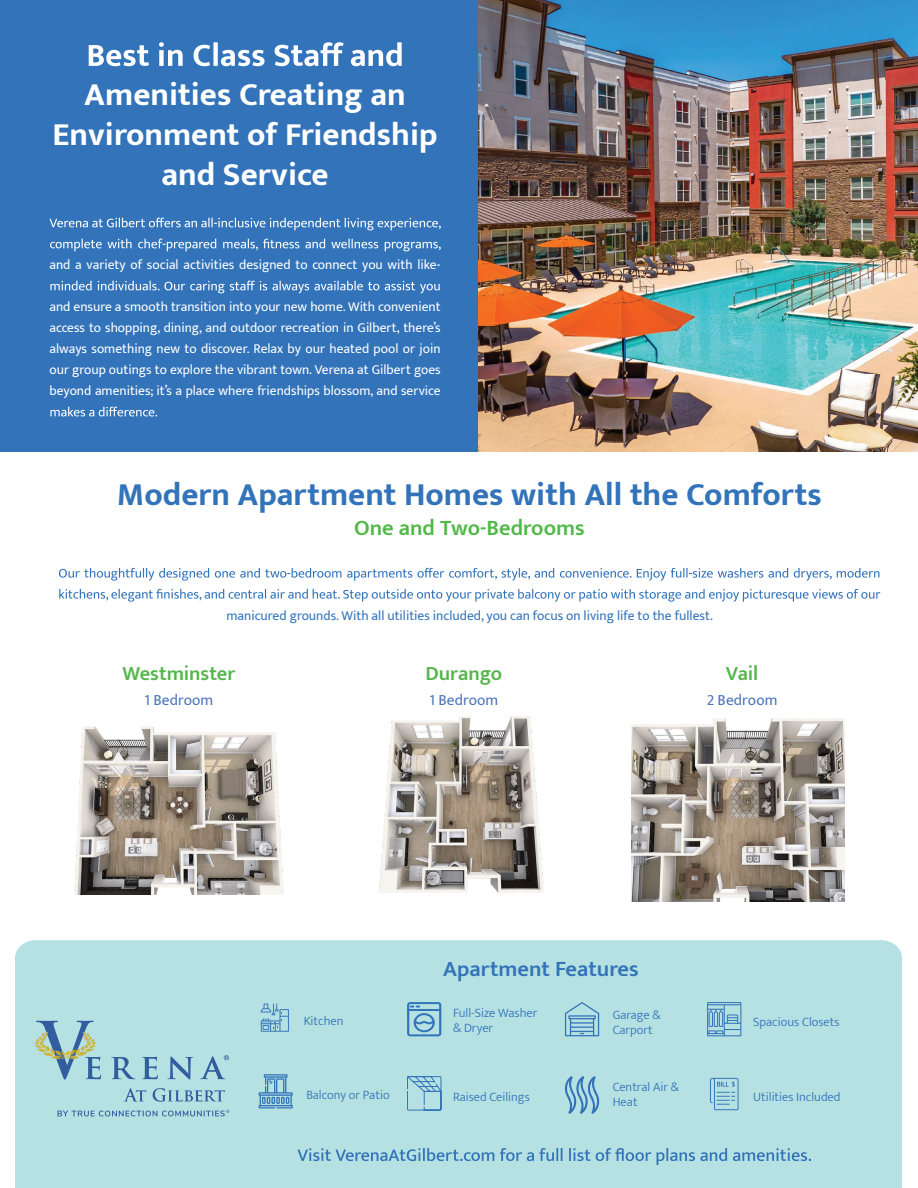
<style>
.page{position:relative;width:918px;height:1188px;background:#fff}
.page>*{position:absolute;margin:0;border:0;box-sizing:border-box;transform-origin:0 0}
.t1{font:700 33px/39.6px "Mukta Mahee";color:#fff;text-align:center}
.t2{font:700 33px "Mukta Mahee";color:#3273ba}
.t3{font:600 22.5px "Mukta Mahee";color:#51b948}
.t4{font:600 22.5px "Mukta Mahee";color:#3273ba}
.t5{font:600 20.55px "Mukta";letter-spacing:-.005em;color:#54b64b}
.t6{font:15.45px "Mukta";letter-spacing:.005em;color:#4d75b9}
.t7{font:13.5px/21px "Mukta Mahee";color:#fff;text-align:justify}
.t8{font:13.5px "Mukta Mahee";color:#3273ba}
.t9{font:300 12.75px/15px "Mukta";color:#3273ba}
</style>
<div class="page">
<div style="left:15px;top:940px;width:887px;height:248px;background:#b6e1e2"></div>
<img style="left:478px;top:0;width:440px;height:451px">
<div style="left:0;top:0;width:478px;height:451px;background:#3273ba"></div>
<svg style="left:89px;top:42px;width:313px;height:24px"></svg>
<svg style="left:49px;top:218px;width:392px;height:12px"></svg>
<svg style="left:50px;top:239px;width:391px;height:12px"></svg>
<svg style="left:50px;top:281px;width:390px;height:13px"></svg>
<svg style="left:50px;top:407px;width:107px;height:9px"></svg>
<svg style="left:59px;top:568px;width:820px;height:13px"></svg>
<svg style="left:59px;top:589px;width:821px;height:13px"></svg>
<svg style="left:297px;top:1148px;width:514px;height:17px"></svg>
<img style="left:74px;top:727px;width:209px;height:167px">
<img style="left:380px;top:716px;width:163px;height:177px">
<img style="left:631px;top:719px;width:213px;height:182px">
<svg style="left:563px;top:1076px;width:38px;height:38px"></svg>
<svg style="left:710px;top:1078px;width:29px;height:32px"></svg>
<svg style="left:407px;top:1076px;width:34px;height:34px"></svg>
<svg style="left:259px;top:1074px;width:34px;height:34px"></svg>
<svg style="left:261px;top:1004px;width:28px;height:28px"></svg>
<svg style="left:565px;top:1002px;width:34px;height:34px"></svg>
<svg style="left:707px;top:1002px;width:34px;height:34px"></svg>
<svg style="left:407px;top:1002px;width:34px;height:34px"></svg>
<svg style="left:34px;top:1021px;width:67px;height:59px"></svg>
<svg style="left:111px;top:1057px;width:24px;height:22px"></svg>
<svg style="left:142px;top:1057px;width:16px;height:22px"></svg>
<svg style="left:167px;top:1056px;width:26px;height:24px"></svg>
<svg style="left:124px;top:1088px;width:22px;height:13px"></svg>
<svg style="left:153px;top:1088px;width:72px;height:14px"></svg>
<svg style="left:200px;top:1055px;width:29px;height:24px"></svg>
<svg style="left:57px;top:1110px;width:172px;height:6px"></svg>
<h1 class="t1" style="left:53px;top:74px;width:387px">Amenities Creating an<br>Environment of Friendship and Service</h1>
<p class="t7" style="left:50px;top:254px;width:393px">and a variety of social activities designed to connect you with like-</p>
<p class="t7" style="left:50px;top:296px;width:393px">and ensure a smooth transition into your new home. With convenient access to shopping, dining, and outdoor recreation in Gilbert, there’s always something new to discover. Relax by our heated pool or join our group outings to explore the vibrant town. Verena at Gilbert goes beyond amenities; it’s a place where friendships blossom, and service</p>
<h1 class="t2" style="left:117px;top:474px;width:706px">Modern Apartment Homes with All the Comforts</h1>
<h2 class="t3" style="left:354px;top:514px;width:232px">One and Two-Bedrooms</h2>
<p class="t8" style="left:226px;top:607px;width:488px">manicured grounds. With all utilities included, you can focus on living life to the fullest.</p>
<h3 class="t5" style="left:122px;top:661px;width:115px">Westminster</h3>
<p class="t6" style="left:144px;top:690px;width:70px">1 Bedroom</p>
<h3 class="t5" style="left:426px;top:661px;width:78px">Durango</h3>
<p class="t6" style="left:429px;top:690px;width:70px">1 Bedroom</p>
<h3 class="t5" style="left:726px;top:661px;width:34px">Vail</h3>
<p class="t6" style="left:707px;top:690px;width:72px">2 Bedroom</p>
<h2 class="t4" style="left:443px;top:955px;width:197px">Apartment Features</h2>
<p class="t9" style="left:453px;top:1005px;width:86px">Full-Size Washer &amp; Dryer</p>
<p class="t9" style="left:304px;top:1013px;width:41px">Kitchen</p>
<p class="t9" style="left:613px;top:1007px;width:49px">Garage &amp;<br>Carport</p>
<p class="t9" style="left:753px;top:1014px;width:88px">Spacious Closets</p>
<p class="t9" style="left:613px;top:1079px;width:68px">Central Air &amp;<br>Heat</p>
<p class="t9" style="left:306px;top:1087px;width:85px">Balcony or Patio</p>
<p class="t9" style="left:453px;top:1090px;width:78px">Raised Ceilings</p>
<p class="t9" style="left:753px;top:1089px;width:89px">Utilities Included</p>
</div>
